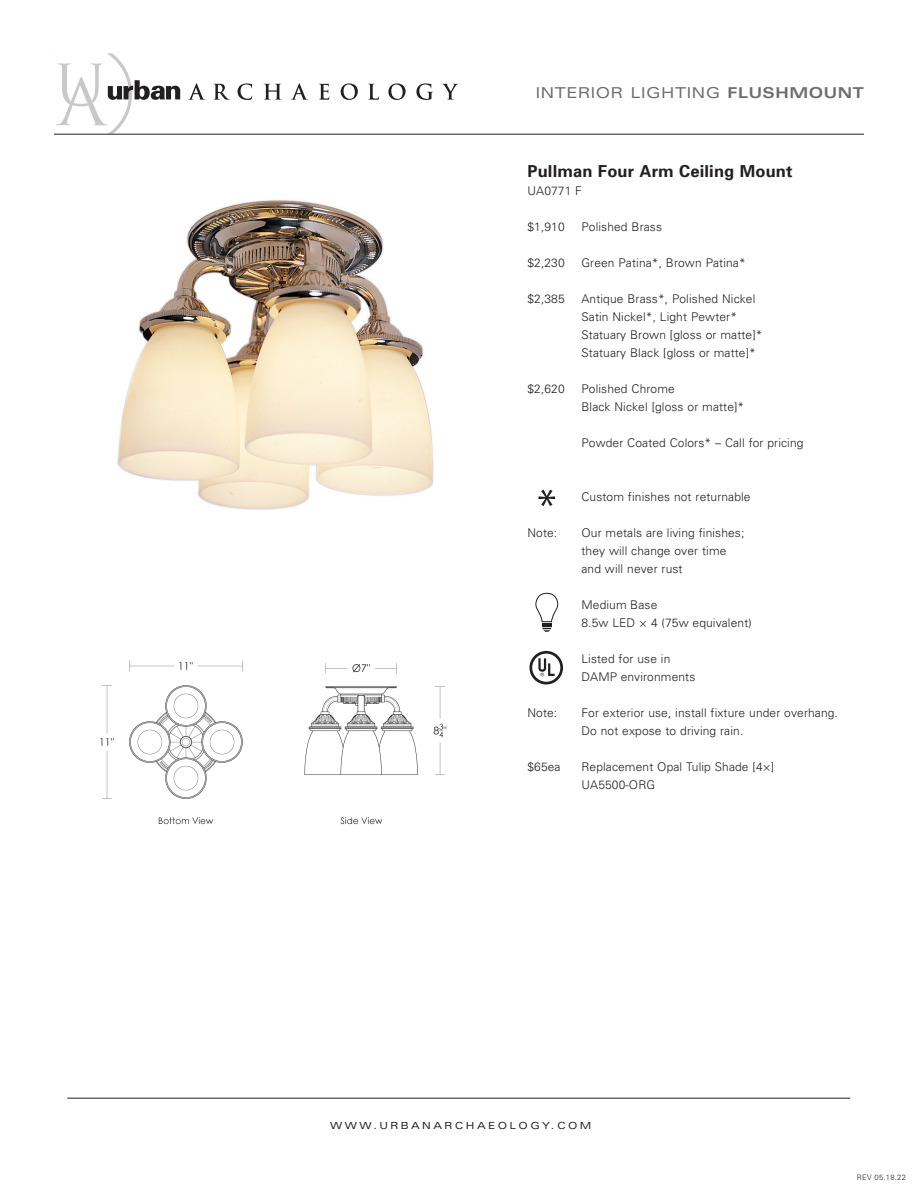
<style>
.page{position:relative;width:918px;height:1188px;background:#fff}
.page>*{position:absolute;margin:0;border:0;box-sizing:border-box;transform-origin:0 0}
.t1{font:700 16.5px "Univers";letter-spacing:.01em;color:#231f20}
.t2{font:expanded 15px "Univers";letter-spacing:.04em;color:#6c6d70}
.t3{font:300 12px/18px "Univers";letter-spacing:.01em;color:#231f20}
.t4{font:expanded 9.75px "Univers";letter-spacing:.25em;color:#231f20}
.t5{font:300 7.5px "Univers";letter-spacing:.04em;color:#231f20}
.s1{font-weight:700}
</style>
<div class="page">
<svg style="left:188px;top:83px;width:17px;height:17px"></svg>
<svg style="left:213px;top:84px;width:17px;height:16px"></svg>
<svg style="left:238px;top:83px;width:14px;height:17px"></svg>
<svg style="left:264px;top:84px;width:18px;height:16px"></svg>
<svg style="left:291px;top:83px;width:17px;height:17px"></svg>
<svg style="left:319px;top:84px;width:10px;height:16px"></svg>
<svg style="left:341px;top:83px;width:17px;height:17px"></svg>
<svg style="left:368px;top:84px;width:11px;height:16px"></svg>
<svg style="left:388px;top:83px;width:18px;height:17px"></svg>
<svg style="left:416px;top:83px;width:17px;height:17px"></svg>
<svg style="left:442px;top:84px;width:16px;height:16px"></svg>
<svg style="left:54px;top:53px;width:126px;height:81px"></svg>
<hr style="left:54px;top:134px;width:810px;height:1px;background:#231f20">
<hr style="left:67px;top:1098px;width:783px;height:1px;background:#231f20">
<img style="left:100px;top:660px;width:347px;height:165px">
<img style="left:117px;top:200px;width:317px;height:310px">
<svg style="left:536px;top:593px;width:22px;height:39px"></svg>
<svg style="left:529px;top:651px;width:34px;height:33px"></svg>
<svg style="left:539px;top:490px;width:16px;height:16px"></svg>
<p class="t2" style="left:536px;top:83px;width:330px">INTERIOR LIGHTING <span class="s1">FLUSHMOUNT</span></p>
<h1 class="t1" style="left:527px;top:161px;width:267px">Pullman Four Arm Ceiling Mount</h1>
<p class="t3" style="left:527px;top:181px;width:56px">UA0771 F</p>
<p class="t3" style="left:527px;top:217px;width:39px">$1,910</p>
<p class="t3" style="left:581px;top:217px;width:82px">Polished Brass</p>
<p class="t3" style="left:527px;top:253px;width:39px">$2,230</p>
<p class="t3" style="left:581px;top:253px;width:166px">Green Patina*, Brown Patina*</p>
<p class="t3" style="left:527px;top:289px;width:39px">$2,385</p>
<p class="t3" style="left:581px;top:289px;width:183px">Antique Brass*, Polished Nickel<br>Satin Nickel*, Light Pewter*<br>Statuary Brown [gloss or matte]*<br>Statuary Black [gloss or matte]*</p>
<p class="t3" style="left:527px;top:379px;width:39px">$2,620</p>
<p class="t3" style="left:581px;top:379px;width:164px">Polished Chrome<br>Black Nickel [gloss or matte]*</p>
<p class="t3" style="left:581px;top:433px;width:224px">Powder Coated Colors* – Call for pricing</p>
<p class="t3" style="left:581px;top:487px;width:171px">Custom finishes not returnable</p>
<p class="t3" style="left:527px;top:523px;width:31px">Note:</p>
<p class="t3" style="left:581px;top:523px;width:164px">Our metals are living finishes; they will change over time and will never rust</p>
<p class="t3" style="left:581px;top:595px;width:172px">Medium Base<br>8.5w LED × 4 (75w equivalent)</p>
<p class="t3" style="left:581px;top:649px;width:115px">Listed for use in<br>DAMP environments</p>
<p class="t3" style="left:527px;top:703px;width:31px">Note:</p>
<p class="t3" style="left:581px;top:703px;width:258px">For exterior use, install fixture under overhang.<br>Do not expose to driving rain.</p>
<p class="t3" style="left:527px;top:757px;width:35px">$65ea</p>
<p class="t3" style="left:581px;top:757px;width:194px">Replacement Opal Tulip Shade [4×]<br>UA5500-ORG</p>
<p class="t4" style="left:330px;top:1120px;width:263px">WWW.URBANARCHAEOLOGY.COM</p>
<p class="t5" style="left:857px;top:1172px;width:50px">REV 05.18.22</p>
</div>
